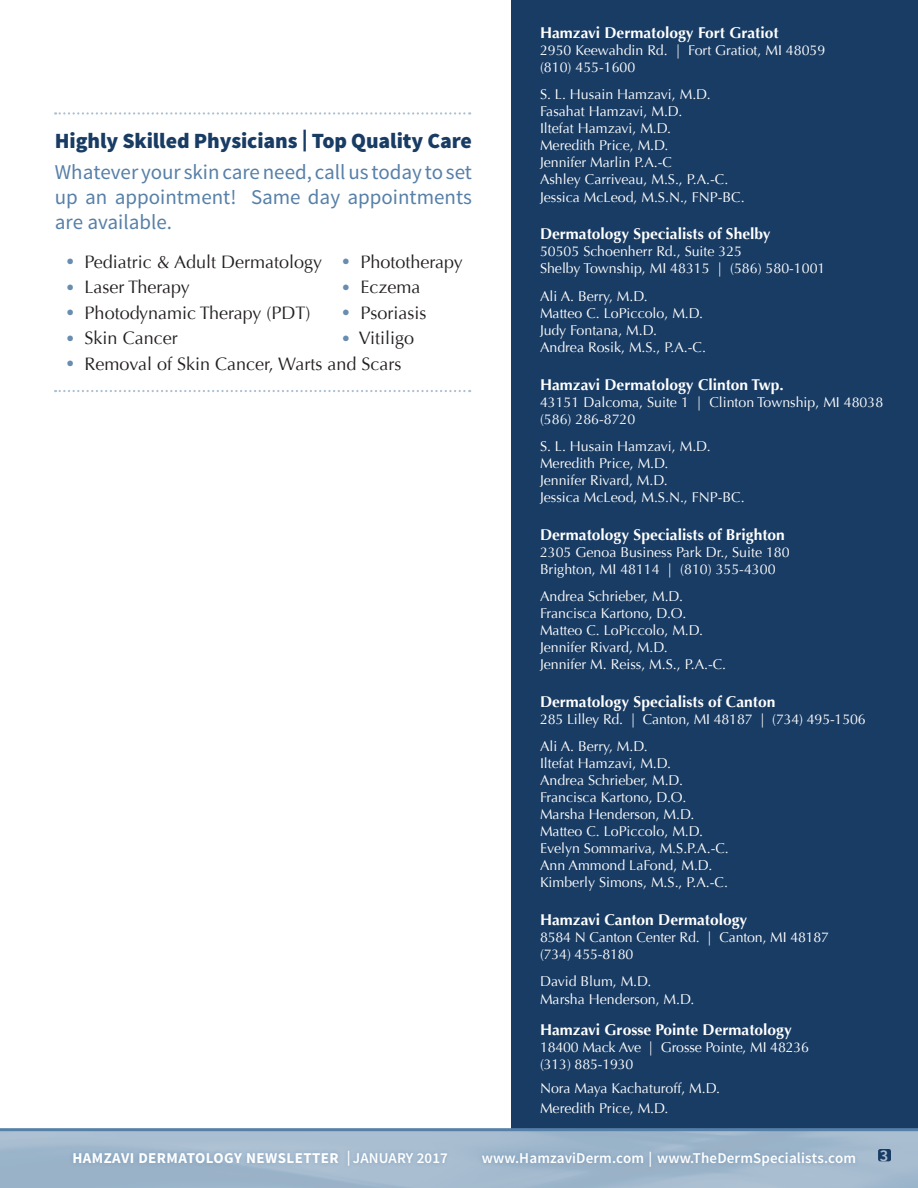
<style>
.page{position:relative;width:918px;height:1188px;background:#fff}
.page>*{position:absolute;margin:0;border:0;box-sizing:border-box;transform-origin:0 0}
.t1{font:900 21.75px "Source Sans Pro";letter-spacing:-.005em;color:#193c64}
.t2{font:21px/25.2px "Source Sans Pro";color:#5780a8;text-align:justify}
.t3{font:18px "Optima";color:#231f20}
.t4{font:600 16.5px "Source Sans Pro";color:#abc0d3}
.t5{font:700 15.6px "Optima";color:#fff}
.t6{font:600 15px "Source Sans Pro";letter-spacing:.01em;color:#fff}
.t7{font:700 15px "Source Sans Pro";letter-spacing:.03em;color:#fff}
.t8{font:14.1px/17px "Optima";color:#fff}
.s1{font-family:"Calibri";color:#688db1}
.s2{font-size:14.25px}
.s3{font-weight:600}
</style>
<div class="page">
<div style="left:511px;top:0;width:407px;height:1188px;background:#193c64"></div>
<svg style="left:0;top:1131px;width:918px;height:57px;background:#a1b8cc"></svg>
<div style="left:878px;top:1149px;width:13px;height:12px;background:#193c64;border-radius:2px"></div>
<div style="left:70px;top:1146px;width:790px;height:25px;background:#5780a8;opacity:.45"></div>
<hr style="left:0;top:1128px;width:918px;height:3px;background:#5780a8">
<svg style="left:55px;top:112px;width:415px;height:3px"></svg>
<svg style="left:55px;top:390px;width:415px;height:2px"></svg>
<p class="t1" style="left:55px;top:127px;width:419px">Highly Skilled Physicians | Top Quality Care</p>
<p class="t2" style="left:55px;top:159px;width:419px">Whatever your skin care need, call us today to set up an appointment! Same day appointments are available.</p>
<p class="t3" style="left:66px;top:251px;width:399px"><span class="s1">•</span> Pediatric &amp; Adult Dermatology <span class="s1">•</span> Phototherapy</p>
<p class="t3" style="left:66px;top:277px;width:126px"><span class="s1">•</span> Laser Therapy</p>
<p class="t3" style="left:341px;top:277px;width:80px"><span class="s1">•</span> Eczema</p>
<p class="t3" style="left:66px;top:302px;width:246px"><span class="s1">•</span> Photodynamic Therapy (PDT)</p>
<p class="t3" style="left:341px;top:302px;width:86px"><span class="s1">•</span> Psoriasis</p>
<p class="t3" style="left:66px;top:328px;width:113px"><span class="s1">•</span> Skin Cancer</p>
<p class="t3" style="left:341px;top:328px;width:74px"><span class="s1">•</span> Vitiligo</p>
<p class="t3" style="left:66px;top:353px;width:337px"><span class="s1">•</span> Removal of Skin Cancer, Warts and Scars</p>
<p class="t5" style="left:540px;top:24px;width:240px">Hamzavi Dermatology Fort Gratiot</p>
<p class="t8" style="left:540px;top:42px;width:287px">2950 Keewahdin Rd. | Fort Gratiot, MI 48059 (810) 455-1600</p>
<p class="t8" style="left:540px;top:86px;width:206px">S. L. Husain Hamzavi, M.D.<br>Fasahat Hamzavi, M.D.<br>Iltefat Hamzavi, M.D.<br>Meredith Price, M.D.<br>Jennifer Marlin P.A.-C<br>Ashley Carriveau, M.S., P.A.-C.<br>Jessica McLeod, M.S.N., FNP-BC<span class="s2">.</span></p>
<p class="t5" style="left:540px;top:225px;width:232px">Dermatology Specialists of Shelby</p>
<p class="t8" style="left:540px;top:243px;width:287px">50505 Schoenherr Rd., Suite 325<br>Shelby Township, MI 48315 | (586) 580-1001</p>
<p class="t8" style="left:540px;top:287px;width:167px">Ali A. Berry, M.D.<br>Matteo C. LoPiccolo, M.D.<br>Judy Fontana, M.D.<br>Andrea Rosik, M.S., P.A.-C.</p>
<p class="t5" style="left:540px;top:375px;width:245px">Hamzavi Dermatology Clinton Twp.</p>
<p class="t8" style="left:540px;top:394px;width:345px">43151 Dalcoma, Suite 1 | Clinton Township, MI 48038 (586) 286-8720</p>
<p class="t8" style="left:540px;top:438px;width:206px">S. L. Husain Hamzavi, M.D.<br>Meredith Price, M.D.<br>Jennifer Rivard, M.D.<br>Jessica McLeod, M.S.N., FNP-BC.</p>
<p class="t5" style="left:540px;top:526px;width:246px">Dermatology Specialists of Brighton</p>
<p class="t8" style="left:540px;top:544px;width:251px">2305 Genoa Business Park Dr., Suite 180<br>Brighton, MI 48114 | (810) 355-4300</p>
<p class="t8" style="left:540px;top:588px;width:188px">Andrea Schrieber, M.D.<br>Francisca Kartono, D.O.<br>Matteo C. LoPiccolo, M.D.<br>Jennifer Rivard, M.D.<br>Jennifer M. Reiss, M.S., P.A.-C.</p>
<p class="t5" style="left:540px;top:693px;width:237px">Dermatology Specialists of Canton</p>
<p class="t8" style="left:540px;top:711px;width:327px">285 Lilley Rd. | Canton, MI 48187 | (734) 495-1506</p>
<p class="t8" style="left:540px;top:738px;width:190px">Ali A. Berry, M.D.<br>Iltefat Hamzavi, M.D.<br>Andrea Schrieber, M.D.<br>Francisca Kartono, D.O.<br>Marsha Henderson, M.D.<br>Matteo C. LoPiccolo, M.D.<br>Evelyn Sommariva, M.S.P.A.-C.<br>Ann Ammond LaFond, M.D.<br>Kimberly Simons, M.S., P.A.-C.</p>
<p class="t5" style="left:540px;top:911px;width:209px">Hamzavi Canton Dermatology</p>
<p class="t8" style="left:540px;top:929px;width:291px">8584 N Canton Center Rd. | Canton, MI 48187 (734) 455-8180</p>
<p class="t8" style="left:540px;top:973px;width:156px">David Blum, M.D.<br>Marsha Henderson, M.D.</p>
<p class="t5" style="left:540px;top:1021px;width:253px">Hamzavi Grosse Pointe Dermatology</p>
<p class="t8" style="left:540px;top:1039px;width:271px">18400 Mack Ave | Grosse Pointe, MI 48236 (313) 885-1930</p>
<p class="t8" style="left:540px;top:1080px;width:182px">Nora Maya Kachaturoff, M.D.</p>
<p class="t8" style="left:540px;top:1100px;width:130px">Meredith Price, M.D.</p>
<p class="t7" style="left:72px;top:1149px;width:377px">HAMZAVI DERMATOLOGY NEWSLETTER <span class="s3">| JANUARY 2017</span></p>
<p class="t6" style="left:482px;top:1149px;width:376px">www.HamzaviDerm.com | www.TheDermSpecialists.com</p>
<p class="t4" style="left:880px;top:1145px;width:10px">3</p>
</div>
